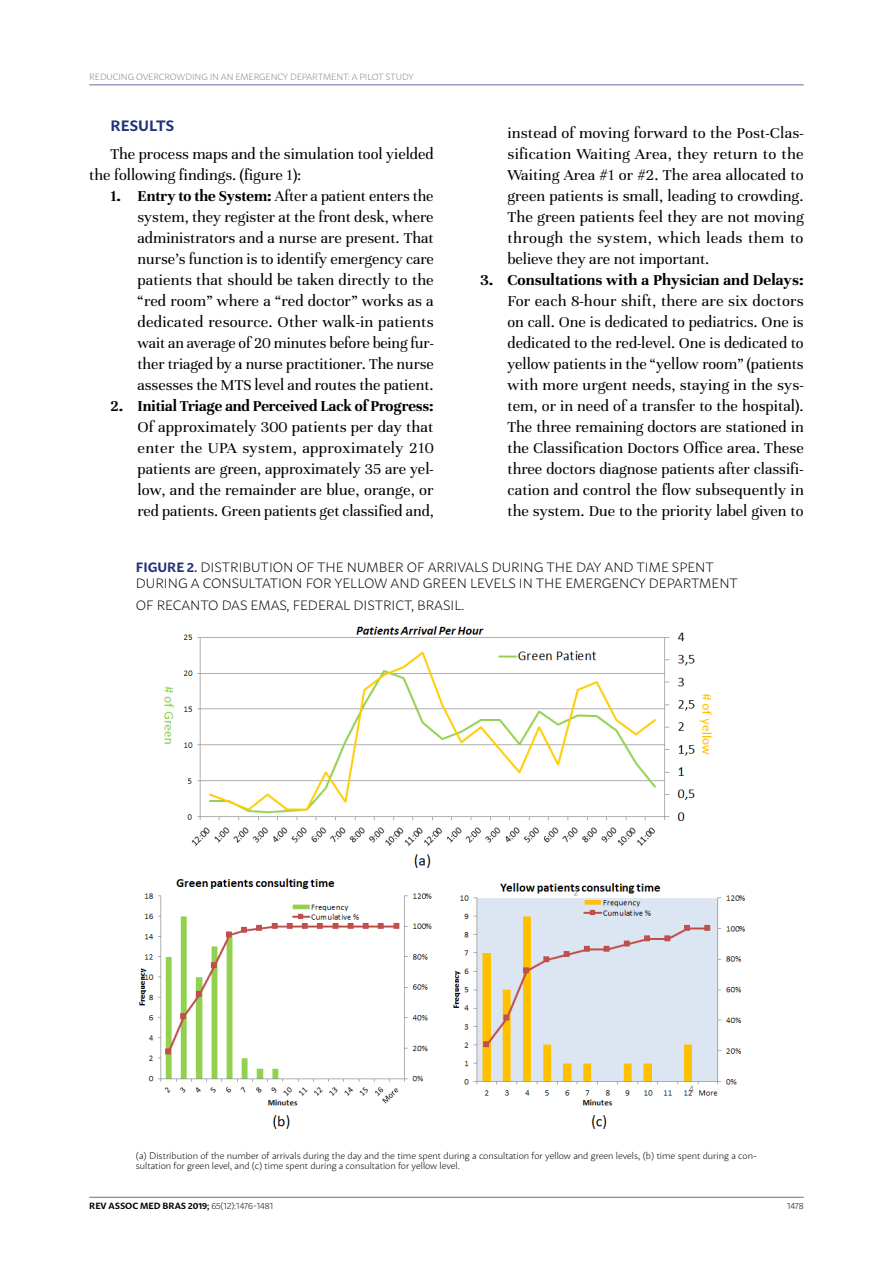
<style>
.page{position:relative;width:893px;height:1263px;background:#fff}
.page>*{position:absolute;margin:0;border:0;box-sizing:border-box;transform-origin:0 0}
.t1{font:16.5px/21px "Unna";color:#000;text-align:justify}
.t2{font:700 16.5px "Unna";letter-spacing:-.005em;color:#000}
.t3{font:600 15px "Mato Sans";color:#1e3278}
.t4{font:200 13.5px/16.2px "Mato Sans";color:#000}
.t5{font:200 9.75px/10.5px "Mato Sans";color:#000}
.t6{font:200 9px "Mato Sans";letter-spacing:-.01em;color:#808285}
.t7{font:600 9px "Mato Sans";color:#000}
.t8{font:200 9px "Mato Sans";color:#000}
.s1{font-weight:700}
.s2{font-weight:600;color:#1e3278}
.s3{font-weight:200}
</style>
<div class="page">
<hr style="left:89px;top:85px;width:715px;height:1px;background:#696c9f">
<hr style="left:89px;top:1197px;width:715px;height:1px;background:#696c9f">
<img style="left:138px;top:626px;width:608px;height:503px">
<p class="t6" style="left:89px;top:68px;width:326px">REDUCING OVERCROWDING IN AN EMERGENCY DEPARTMENT: A PILOT STUDY</p>
<p class="t3" style="left:111px;top:112px;width:65px">RESULTS</p>
<p class="t1" style="left:89px;top:143px;width:346px;text-indent:21px">The process maps and the simulation tool yielded the following findings. (figure 1):</p>
<p class="t1" style="left:138px;top:185px;width:298px;text-indent:-27px"><span class="s1">1. Entry to the System:</span> After a patient enters the system, they register at the front desk, where administrators and a nurse are present. That nurse’s function is to identify emergency care patients that should be taken directly to the “red room” where a “red doctor” works as a dedicated resource. Other walk-in patients wait an average of 20 minutes before being fur&shy;ther triaged by a nurse practitioner. The nurse assesses the MTS level and routes the patient.</p>
<p class="t2" style="left:111px;top:396px;width:325px">2. Initial Triage and Perceived Lack of Progress:</p>
<p class="t1" style="left:138px;top:416px;width:298px">Of approximately 300 patients per day that enter the UPA system, approximately 210 patients are green, approximately 35 are yel&shy;low, and the remainder are blue, orange, or red patients. Green patients get classified and,</p>
<p class="t1" style="left:507px;top:122px;width:298px">instead of moving forward to the Post-Clas&shy;sification Waiting Area, they return to the Waiting Area #1 or #2. The area allocated to green patients is small, leading to crowding.<br>The green patients feel they are not moving through the system, which leads them to believe they are not important.</p>
<p class="t2" style="left:480px;top:270px;width:325px">3. Consultations with a Physician and Delays:</p>
<p class="t1" style="left:507px;top:290px;width:298px">For each 8-hour shift, there are six doctors on call. One is dedicated to pediatrics. One is dedicated to the red-level. One is dedicated to yellow patients in the “yellow room” (patients with more urgent needs, staying in the sys&shy;tem, or in need of a transfer to the hospital).<br>The three remaining doctors are stationed in the Classification Doctors Office area. These three doctors diagnose patients after classifi&shy;cation and control the flow subsequently in the system. Due to the priority label given to</p>
<p class="t4" style="left:136px;top:557px;width:604px"><span class="s2">FIGURE 2.</span> DISTRIBUTION OF THE NUMBER OF ARRIVALS DURING THE DAY AND TIME SPENT<br>DURING A CONSULTATION FOR YELLOW AND GREEN LEVELS IN THE EMERGENCY DEPARTMENT</p>
<p class="t4" style="left:136px;top:595px;width:330px">OF RECANTO DAS EMAS, FEDERAL DISTRICT, BRASIL.</p>
<p class="t5" style="left:136px;top:1149px;width:623px">(a) Distribution of the number of arrivals during the day and the time spent during a consultation for yellow and green levels, (b) time spent during a con&shy;sultation for green level, and (c) time spent during a consultation for yellow level.</p>
<p class="t7" style="left:89px;top:1198px;width:185px">REV ASSOC MED BRAS 2019; <span class="s3">65(12):1476-1481</span></p>
<p class="t8" style="left:787px;top:1198px;width:18px">1478</p>
</div>
